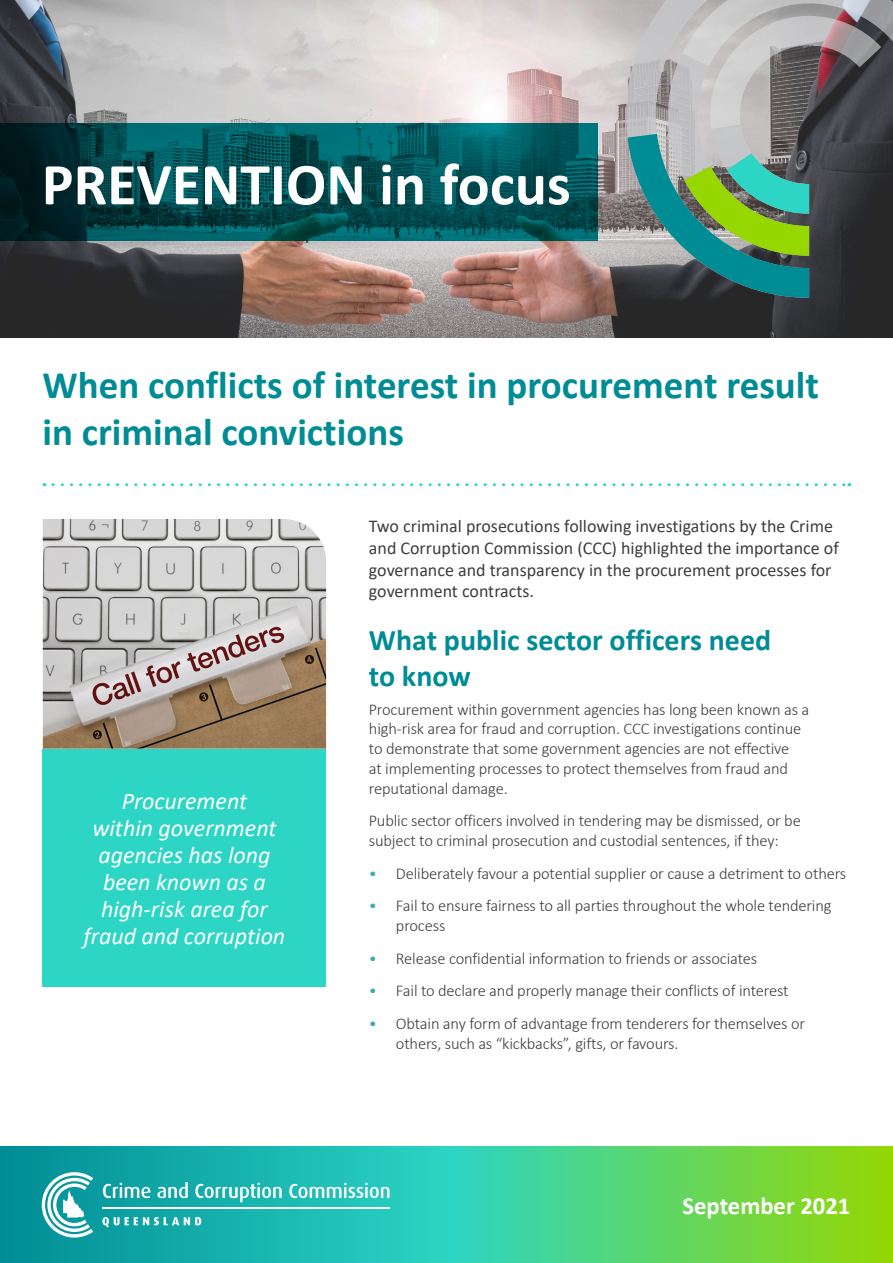
<style>
.page{position:relative;width:893px;height:1263px;background:#fff}
.page>*{position:absolute;margin:0;border:0;box-sizing:border-box;transform-origin:0 0}
.t1{font:700 59.85px "Calibri";color:#fff}
.t2{font:700 39px/46.8px "Calibri";color:#008c95}
.Body_text{font:700 30px/36px "Calibri";color:#008c95}
.t3{font:700 24.6px "Calibri";color:#fff}
.t4{font:italic 24px/27px "Calibri";color:#fff;text-align:center}
.Body_text-2{font:18px/21.6px "Calibri";color:#3e3e3f}
.Bullet_list{font:300 16.5px/19.8px "Calibri";letter-spacing:-.01em;color:#3e3e3f}
.s1{color:#40a9af}
</style>
<div class="page">
<svg style="left:0;top:1147px;width:893px;height:116px;background:#40c684"></svg>
<svg style="left:102px;top:1217px;width:99px;height:11px"></svg>
<svg style="left:103px;top:1182px;width:286px;height:20px;background:#52c6c2"></svg>
<hr style="left:102px;top:1207px;width:287px;height:1px;background:#fff">
<svg style="left:42px;top:1172px;width:51px;height:65px"></svg>
<img style="left:0;top:0;width:893px;height:338px">
<div style="left:42px;top:749px;width:284px;height:237px;background:#2cd5c4"></div>
<img style="left:43px;top:519px;width:283px;height:230px">
<svg style="left:0;top:123px;width:597px;height:118px;background:#004c51"></svg>
<svg style="left:809px;top:0;width:84px;height:298px;background:#58585b"></svg>
<svg style="left:626px;top:0;width:183px;height:298px;background:#b9b7b8"></svg>
<svg style="left:627px;top:16px;width:254px;height:282px;background:#6f867c"></svg>
<svg style="left:53px;top:483px;width:797px;height:3px"></svg>
<p class="t1" style="left:42px;top:142px;width:531px">PREVENTION in focus</p>
<p class="t2" style="left:42px;top:361px;width:778px">When conflicts of interest in procurement result in criminal convictions</p>
<p class="t4" style="left:84px;top:787px;width:203px">Procurement<br>within government agencies has long been known as a high-risk area for fraud and corruption</p>
<p class="Body_text-2" style="left:369px;top:515px;width:471px">Two criminal prosecutions following investigations by the Crime and Corruption Commission (CCC) highlighted the importance of governance and transparency in the procurement processes for government contracts.</p>
<p class="Body_text" style="left:369px;top:622px;width:404px">What public sector officers need to know</p>
<p class="Bullet_list" style="left:369px;top:699px;width:442px">Procurement within government agencies has long been known as a high-risk area for fraud and corruption. CCC investigations continue to demonstrate that some government agencies are not effective<br>at implementing processes to protect themselves from fraud and reputational damage.</p>
<p class="Bullet_list" style="left:369px;top:811px;width:433px">Public sector officers involved in tendering may be dismissed, or be subject to criminal prosecution and custodial sentences, if they:</p>
<p class="Bullet_list" style="left:369px;top:863px;width:479px"><span class="s1">•</span> Deliberately favour a potential supplier or cause a detriment to others</p>
<p class="Bullet_list" style="left:396px;top:896px;width:437px;text-indent:-27px"><span class="s1">•</span> Fail to ensure fairness to all parties throughout the whole tendering process</p>
<p class="Bullet_list" style="left:369px;top:948px;width:390px"><span class="s1">•</span> Release confidential information to friends or associates</p>
<p class="Bullet_list" style="left:369px;top:981px;width:421px"><span class="s1">•</span> Fail to declare and properly manage their conflicts of interest</p>
<p class="Bullet_list" style="left:396px;top:1013px;width:411px;text-indent:-27px"><span class="s1">•</span> Obtain any form of advantage from tenderers for themselves or others, such as “kickbacks”, gifts, or favours.</p>
<h3 class="t3" style="left:682px;top:1188px;width:169px">September 2021</h3>
</div>
